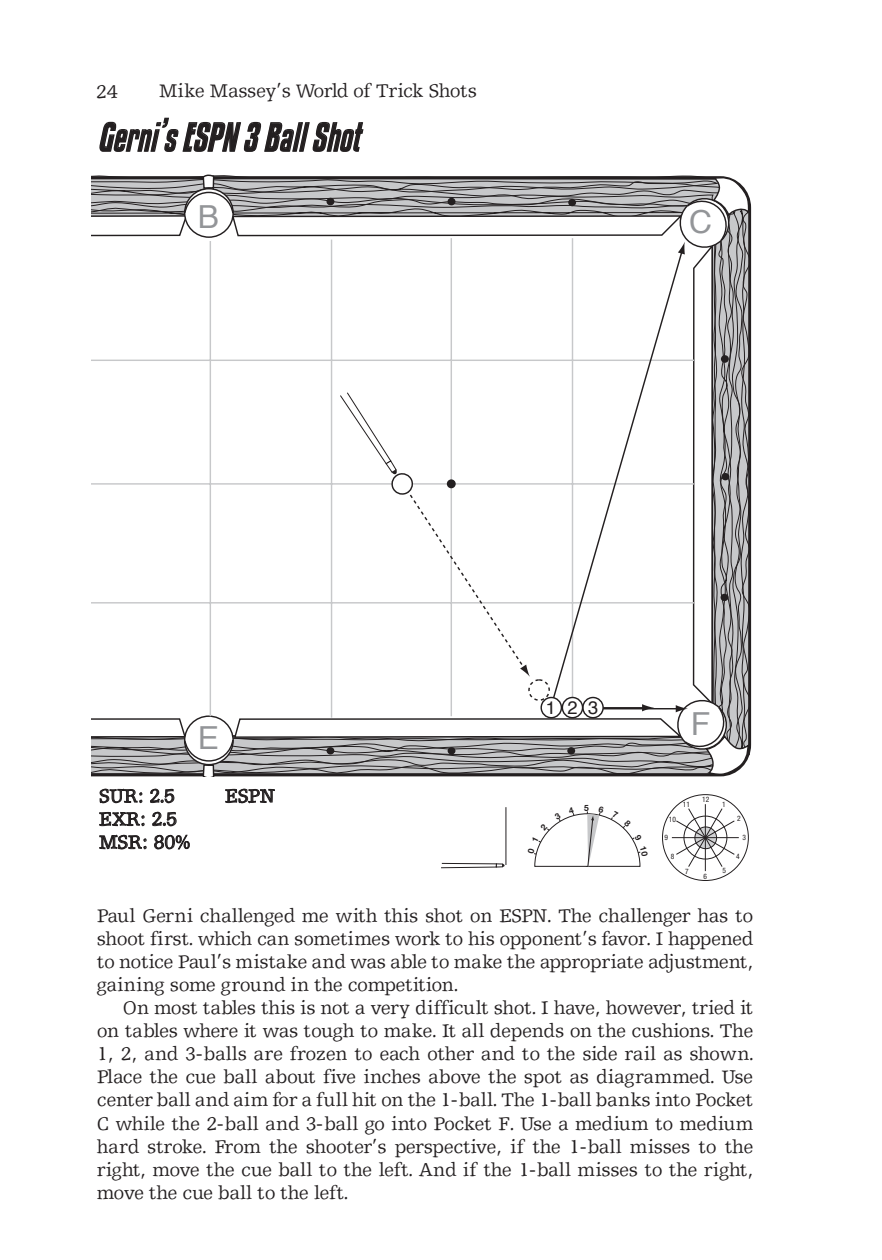
<style>
.page{position:relative;width:882px;height:1260px;background:#fff}
.page>*{position:absolute;margin:0;border:0;box-sizing:border-box;transform-origin:0 0}
.t1{font:italic 38.5px "Kenyan Coffee";color:#231f20}
.t2{font:31.68px "Helvetica";color:#939598}
.t3{font:19.25px/23.1px "Shakey Slabserif";color:#231f20;text-align:justify}
.t4{font:18.2px "Helvetica";color:#231f20}
.t5{font:condensed 7.35px "Helvetica Neue";color:#231f20}
</style>
<div class="page">
<svg style="left:92px;top:174px;width:659px;height:602px"></svg>
<div style="left:447px;top:479px;width:9px;height:9px;background:#231f20;border:2px solid #231f20;border-radius:50%"></div>
<svg style="left:662px;top:794px;width:87px;height:87px"></svg>
<svg style="left:441px;top:863px;width:64px;height:5px"></svg>
<hr style="left:506px;top:807px;width:1px;height:58px;background:#231f20">
<svg style="left:534px;top:811px;width:107px;height:56px"></svg>
<p class="t3" style="left:96px;top:82px;width:23px">24</p>
<p class="t3" style="left:159px;top:81px;width:319px">Mike Massey’s World of Trick Shots</p>
<h1 class="t1" style="left:98px;top:123px;width:270px">Gerni’s ESPN 3 BallShot</h1>
<h2 class="t2" style="left:198px;top:204px;width:23px">B</h2>
<h2 class="t2" style="left:689px;top:208px;width:24px">C</h2>
<h2 class="t2" style="left:198px;top:725px;width:23px">E</h2>
<p class="t3" style="left:99px;top:786px;width:77px">SUR: 2.5</p>
<p class="t3" style="left:225px;top:786px;width:51px">ESPN</p>
<p class="t3" style="left:99px;top:809px;width:93px">EXR: 2.5<br>MSR: 80%</p>
<p class="t4" style="left:546px;top:700px;width:54px">123</p>
<h2 class="t2" style="left:691px;top:710px;width:21px">F</h2>
<p class="t5" style="left:683px;top:802px;width:9px">11</p>
<p class="t5" style="left:702px;top:797px;width:9px">12</p>
<p class="t5" style="left:722px;top:802px;width:5px">1</p>
<p class="t5" style="left:669px;top:817px;width:9px">10</p>
<p class="t5" style="left:737px;top:815px;width:5px">2</p>
<p class="t5" style="left:665px;top:835px;width:5px">9</p>
<p class="t5" style="left:743px;top:835px;width:5px">3</p>
<p class="t5" style="left:671px;top:854px;width:5px">8</p>
<p class="t5" style="left:736px;top:853px;width:5px">4</p>
<p class="t5" style="left:685px;top:869px;width:5px">7</p>
<p class="t5" style="left:704px;top:873px;width:5px">6</p>
<p class="t5" style="left:723px;top:868px;width:5px">5</p>
<p class="t3" style="left:97px;top:905px;width:658px">Paul Gerni challenged me with this shot on ESPN. The challenger has to shoot first. which can sometimes work to his opponent’s favor. I happened to notice Paul’s mistake and was able to make the appropriate adjustment, gaining some ground in the competition.</p>
<p class="t3" style="left:97px;top:998px;width:658px;text-indent:26px">On most tables this is not a very difficult shot. I have, however, tried it on tables where it was tough to make. It all depends on the cushions. The 1, 2, and 3-balls are frozen to each other and to the side rail as shown.<br>Place the cue ball about five inches above the spot as diagrammed. Use center ball and aim for a full hit on the 1-ball. The 1-ball banks into Pocket C while the 2-ball and 3-ball go into Pocket F. Use a medium to medium hard stroke. From the shooter’s perspective, if the 1-ball misses to the right, move the cue ball to the left. And if the 1-ball misses to the right, move the cue ball to the left.</p>
</div>
